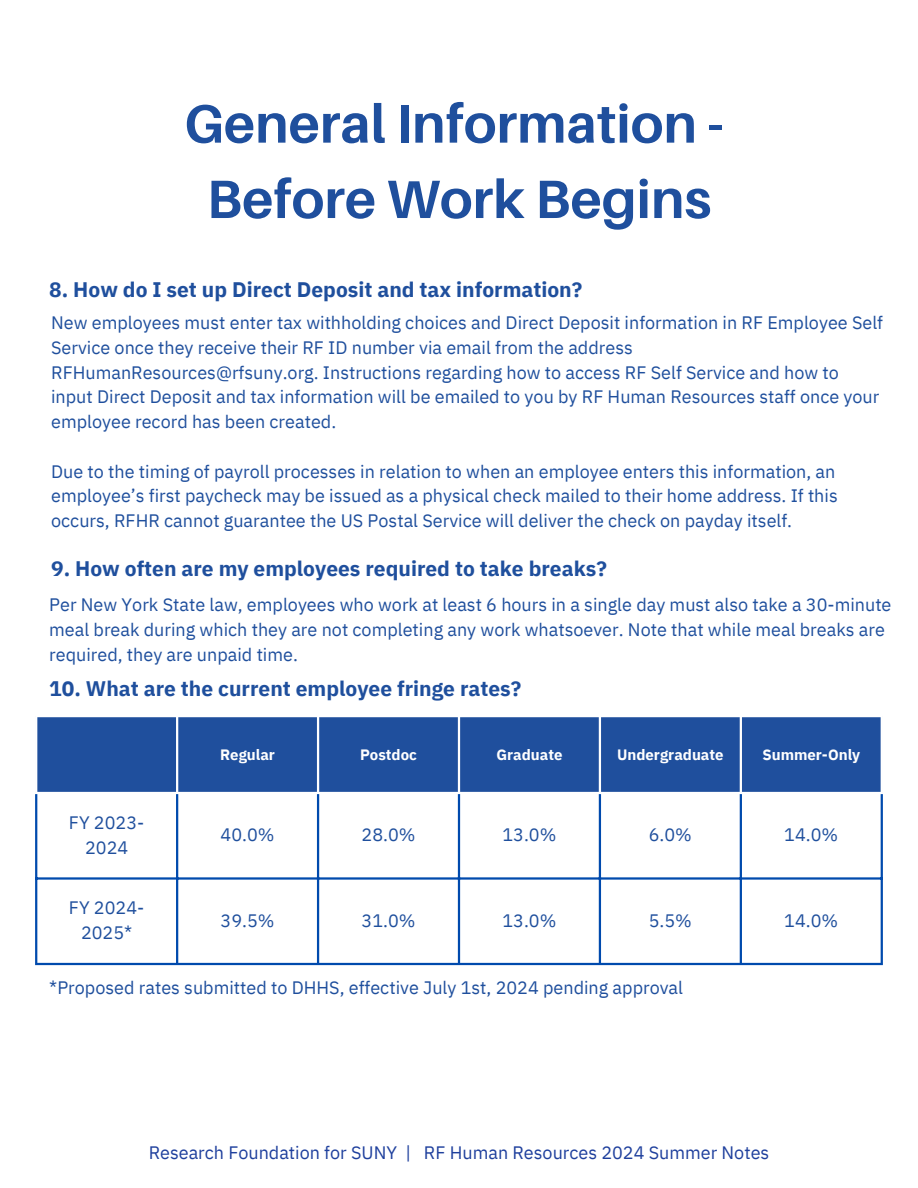
<style>
.page{position:relative;width:918px;height:1188px;background:#fff}
.page>*{position:absolute;margin:0;border:0;box-sizing:border-box;transform-origin:0 0}
.t1{font:700 54px/75.3px "Aileron";color:#1f4f9d;text-align:center}
.t2{font:700 21px "IBM Plex Sans";color:#1f4f9d}
.t3{font:18px/24.8px "IBM Plex Sans";color:#1f4f9d}
.t4{font:18px "IBM Plex Sans";color:#1f409d}
.t5{font:700 15px "IBM Plex Sans";color:#fff}
</style>
<div class="page">
<div style="left:37px;top:717px;width:844px;height:75px;background:#1f4f9d"></div>
<svg style="left:37px;top:794px;width:844px;height:169px"></svg>
<hr style="left:176px;top:717px;width:2px;height:75px;background:#fff">
<hr style="left:317px;top:717px;width:2px;height:75px;background:#fff">
<hr style="left:458px;top:717px;width:2px;height:75px;background:#fff">
<hr style="left:599px;top:717px;width:2px;height:75px;background:#fff">
<hr style="left:740px;top:717px;width:2px;height:75px;background:#fff">
<hr style="left:35px;top:794px;width:2px;height:169px;background:#004aad">
<hr style="left:176px;top:794px;width:2px;height:169px;background:#004aad">
<hr style="left:317px;top:794px;width:2px;height:169px;background:#004aad">
<hr style="left:458px;top:794px;width:2px;height:169px;background:#004aad">
<hr style="left:599px;top:794px;width:2px;height:169px;background:#004aad">
<hr style="left:740px;top:794px;width:2px;height:169px;background:#004aad">
<hr style="left:881px;top:794px;width:2px;height:169px;background:#004aad">
<hr style="left:35px;top:877px;width:848px;height:3px;background:#004aad">
<hr style="left:35px;top:963px;width:848px;height:2px;background:#004aad">
<h1 class="t1" style="left:184px;top:85px;width:541px">General Information -<br>Before Work Begins</h1>
<p class="t2" style="left:49px;top:276px;width:535px">8. How do I set up Direct Deposit and tax information?</p>
<p class="t3" style="left:51px;top:310px;width:833px">New employees must enter tax withholding choices and Direct Deposit information in RF Employee Self Service once they receive their RF ID number via email from the address RFHumanResources@rfsuny.org. Instructions regarding how to access RF Self Service and how to input Direct Deposit and tax information will be emailed to you by RF Human Resources staff once your employee record has been created.</p>
<p class="t3" style="left:51px;top:459px;width:788px">Due to the timing of payroll processes in relation to when an employee enters this information, an employee’s first paycheck may be issued as a physical check mailed to their home address. If this occurs, RFHR cannot guarantee the US Postal Service will deliver the check on payday itself.</p>
<p class="t2" style="left:51px;top:555px;width:557px">9. How often are my employees required to take breaks?</p>
<p class="t3" style="left:49px;top:592px;width:844px">Per New York State law, employees who work at least 6 hours in a single day must also take a 30-minute meal break during which they are not completing any work whatsoever. Note that while meal breaks are required, they are unpaid time.</p>
<p class="t2" style="left:49px;top:675px;width:474px">10. What are the current employee fringe rates?</p>
<p class="t3" style="left:69px;top:810px;width:77px;text-align:center">FY 2023-<br>2024</p>
<p class="t3" style="left:69px;top:895px;width:77px;text-align:center">FY 2024-<br>2025*</p>
<p class="t5" style="left:220px;top:745px;width:56px">Regular</p>
<p class="t5" style="left:360px;top:745px;width:58px">Postdoc</p>
<p class="t5" style="left:496px;top:745px;width:68px">Graduate</p>
<p class="t5" style="left:617px;top:745px;width:108px">Undergraduate</p>
<p class="t5" style="left:762px;top:745px;width:99px">Summer-Only</p>
<p class="t3" style="left:221px;top:822px;width:55px">40.0%</p>
<p class="t3" style="left:362px;top:822px;width:55px">28.0%</p>
<p class="t3" style="left:502px;top:822px;width:55px">13.0%</p>
<p class="t3" style="left:649px;top:822px;width:45px">6.0%</p>
<p class="t3" style="left:784px;top:822px;width:55px">14.0%</p>
<p class="t3" style="left:221px;top:908px;width:55px">39.5%</p>
<p class="t3" style="left:362px;top:908px;width:55px">31.0%</p>
<p class="t3" style="left:502px;top:908px;width:55px">13.0%</p>
<p class="t3" style="left:649px;top:908px;width:45px">5.5%</p>
<p class="t3" style="left:784px;top:908px;width:55px">14.0%</p>
<p class="t3" style="left:49px;top:975px;width:635px">*Proposed rates submitted to DHHS, effective July 1st, 2024 pending approval</p>
<p class="t4" style="left:149px;top:1140px;width:622px">Research Foundation for SUNY | RF Human Resources 2024 Summer Notes</p>
</div>
